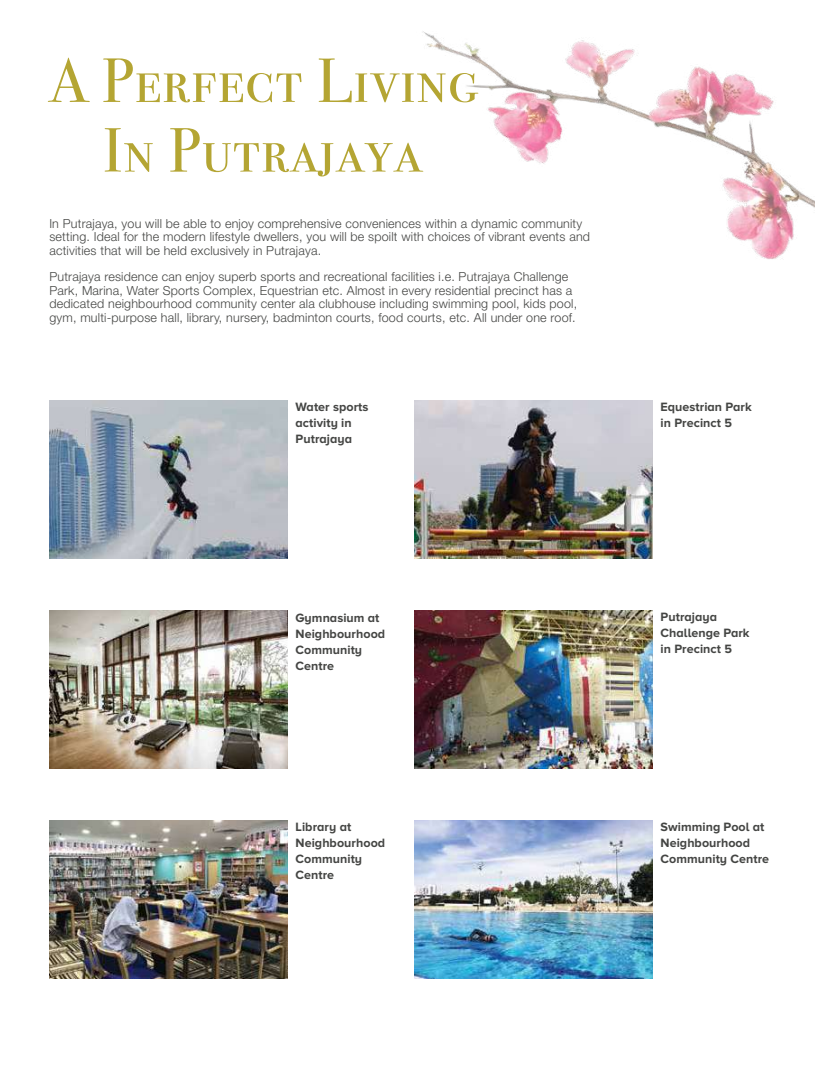
<style>
.page{position:relative;width:815px;height:1081px;background:#fff}
.page>*{position:absolute;margin:0;border:0;box-sizing:border-box;transform-origin:0 0}
.t1{font:62.5px/69.8px "Bodoni Svty Two SCITCTT";letter-spacing:.025em;color:#b4a533;text-align:center}
.t2{font:300 12.5px/13.4px "Helvetica Neue LT Std";letter-spacing:.015em;color:#444543}
.t3{font:700 12.5px/16.1px "Proxima Nova A";letter-spacing:.005em;color:#444543}
</style>
<div class="page">
<img style="left:49px;top:610px;width:238px;height:158px">
<img style="left:414px;top:820px;width:238px;height:158px">
<img style="left:49px;top:401px;width:238px;height:157px">
<img style="left:49px;top:820px;width:238px;height:158px">
<img style="left:414px;top:611px;width:238px;height:157px">
<img style="left:414px;top:401px;width:238px;height:158px">
<img style="left:422px;top:31px;width:393px;height:228px">
<h1 class="t1" style="left:49px;top:46px;width:430px">A Perfect Living<br>In Putrajaya</h1>
<p class="t2" style="left:49px;top:216px;width:542px">In Putrajaya, you will be able to enjoy comprehensive conveniences within a dynamic community setting. Ideal for the modern lifestyle dwellers, you will be spoilt with choices of vibrant events and activities that will be held exclusively in Putrajaya.</p>
<p class="t2" style="left:49px;top:270px;width:529px">Putrajaya residence can enjoy superb sports and recreational facilities i.e. Putrajaya Challenge Park, Marina, Water Sports Complex, Equestrian etc. Almost in every residential precinct has a dedicated neighbourhood community center ala clubhouse including swimming pool, kids pool, gym, multi-purpose hall, library, nursery, badminton courts, food courts, etc. All under one roof.</p>
<p class="t3" style="left:296px;top:399px;width:74px">Water sports activity in<br>Putrajaya</p>
<p class="t3" style="left:296px;top:609px;width:91px">Gymnasium at<br>Neighbourhood<br>Community<br>Centre</p>
<p class="t3" style="left:296px;top:818px;width:91px">Library at<br>Neighbourhood<br>Community<br>Centre</p>
<p class="t3" style="left:661px;top:399px;width:93px">Equestrian Park in Precinct 5</p>
<p class="t3" style="left:661px;top:608px;width:91px">Putrajaya<br>Challenge Park in Precinct 5</p>
<p class="t3" style="left:661px;top:818px;width:110px">Swimming Pool at<br>Neighbourhood<br>Community Centre</p>
</div>
